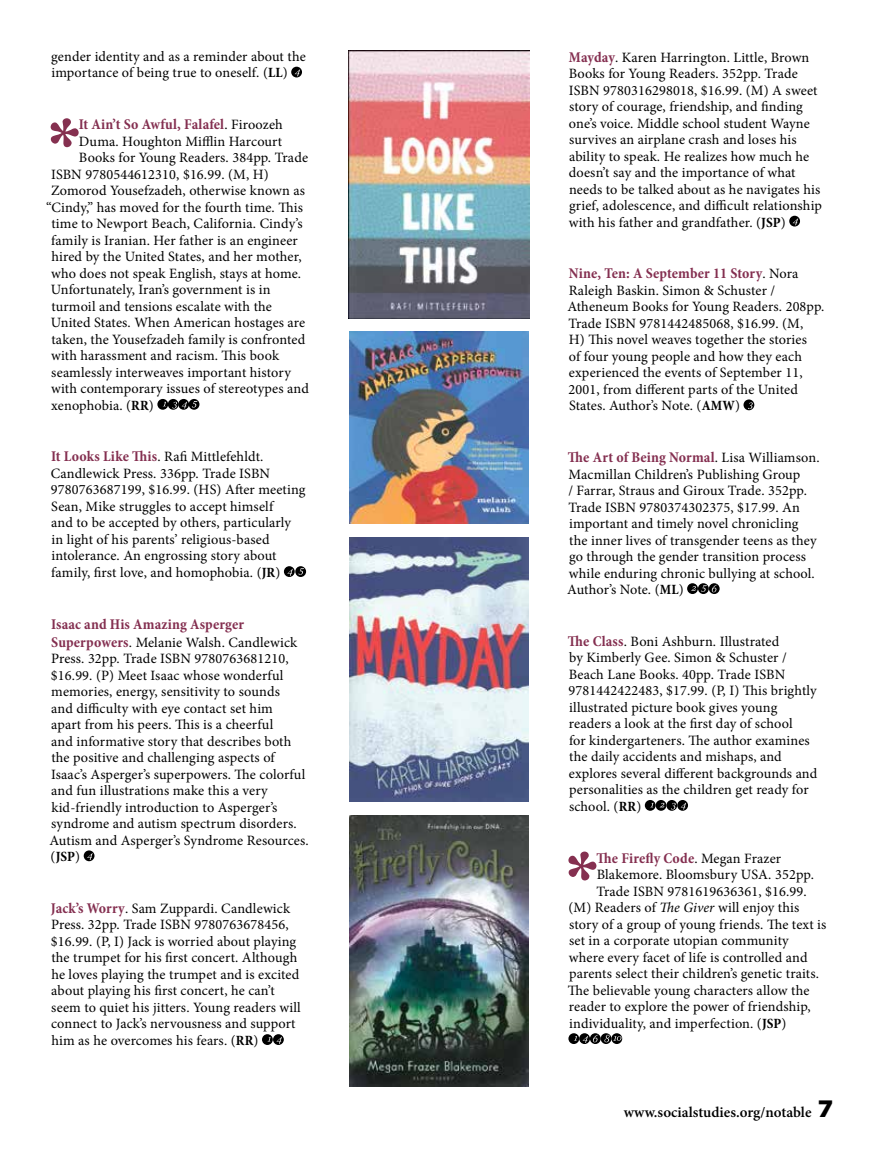
<style>
.page{position:relative;width:878px;height:1161px;background:#fff}
.page>*{position:absolute;margin:0;border:0;box-sizing:border-box;transform-origin:0 0}
.t1{font:700 condensed 15px "Minion Pro";letter-spacing:.005em;color:#842f50}
.t2{font:600 15px "Minion Pro";color:#000}
.t3{font:14.25px/16.5px "Minion Pro";letter-spacing:.01em;color:#000}
.s1{font-weight:700;font-stretch:condensed}
.s2{font-weight:400;font-stretch:normal;font-size:14.25px;color:#000}
.s3{font-weight:700;font-stretch:condensed;font-size:15px;color:#842f50}
.s4{font-style:italic}
.s5{font-family:"Myriad Pro";font-weight:900;font-stretch:semi-expanded;font-size:25.5px}
</style>
<div class="page">
<div style="left:291px;top:67px;width:11px;height:10px;background:#000;border-radius:50%"></div>
<svg style="left:295px;top:69px;width:5px;height:7px"></svg>
<svg style="left:51px;top:118px;width:28px;height:29px"></svg>
<svg style="left:157px;top:399px;width:11px;height:11px"></svg>
<svg style="left:163px;top:402px;width:3px;height:4px"></svg>
<div style="left:168px;top:399px;width:11px;height:11px;background:#000;border-radius:50%"></div>
<div style="left:178px;top:399px;width:11px;height:11px;background:#000;border-radius:50%"></div>
<div style="left:189px;top:399px;width:10px;height:11px;background:#000;border-radius:50%"></div>
<svg style="left:172px;top:401px;width:25px;height:8px"></svg>
<div style="left:284px;top:566px;width:11px;height:11px;background:#000;border-radius:50%"></div>
<svg style="left:295px;top:566px;width:11px;height:11px"></svg>
<svg style="left:287px;top:568px;width:17px;height:8px"></svg>
<div style="left:84px;top:850px;width:10px;height:11px;background:#000;border-radius:50%"></div>
<svg style="left:87px;top:853px;width:6px;height:7px"></svg>
<svg style="left:262px;top:1034px;width:11px;height:11px"></svg>
<svg style="left:273px;top:1034px;width:11px;height:11px"></svg>
<svg style="left:276px;top:1037px;width:6px;height:7px"></svg>
<svg style="left:789px;top:216px;width:11px;height:11px"></svg>
<svg style="left:792px;top:218px;width:6px;height:7px"></svg>
<svg style="left:743px;top:399px;width:11px;height:11px"></svg>
<svg style="left:748px;top:402px;width:4px;height:7px"></svg>
<div style="left:687px;top:583px;width:11px;height:11px;background:#000;border-radius:50%"></div>
<div style="left:698px;top:583px;width:10px;height:11px;background:#000;border-radius:50%"></div>
<svg style="left:708px;top:583px;width:11px;height:11px"></svg>
<svg style="left:691px;top:585px;width:26px;height:7px"></svg>
<svg style="left:644px;top:800px;width:11px;height:11px"></svg>
<svg style="left:650px;top:803px;width:3px;height:4px"></svg>
<svg style="left:655px;top:800px;width:11px;height:11px"></svg>
<svg style="left:659px;top:803px;width:5px;height:4px"></svg>
<div style="left:666px;top:800px;width:11px;height:11px;background:#000;border-radius:50%"></div>
<svg style="left:677px;top:800px;width:11px;height:11px"></svg>
<svg style="left:671px;top:803px;width:15px;height:7px"></svg>
<svg style="left:568px;top:852px;width:28px;height:28px"></svg>
<div style="left:568px;top:1033px;width:11px;height:11px;background:#000;border-radius:50%"></div>
<svg style="left:579px;top:1033px;width:11px;height:11px"></svg>
<svg style="left:590px;top:1033px;width:10px;height:11px"></svg>
<svg style="left:574px;top:1035px;width:24px;height:8px"></svg>
<svg style="left:600px;top:1033px;width:11px;height:11px"></svg>
<div style="left:611px;top:1033px;width:11px;height:11px;background:#000;border-radius:50%"></div>
<svg style="left:604px;top:1035px;width:17px;height:7px"></svg>
<img style="left:348px;top:51px;width:181px;height:267px">
<img style="left:350px;top:331px;width:178px;height:192px">
<img style="left:349px;top:816px;width:179px;height:271px">
<img style="left:349px;top:538px;width:180px;height:263px">
<p class="t3" style="left:51px;top:48px;width:256px">gender identity and as a reminder about the importance of being true to oneself. (<span class="s1">LL</span>)</p>
<p class="t1" style="left:79px;top:114px;width:205px">It Ain’t So Awful, Falafel<span class="s2">. Firoozeh</span></p>
<p class="t3" style="left:79px;top:133px;width:205px">Duma. Houghton Mifflin Harcourt</p>
<p class="t3" style="left:79px;top:150px;width:231px">Books for Young Readers. 384pp. Trade</p>
<p class="t3" style="left:51px;top:166px;width:219px">ISBN 9780544612310, $16.99. (M, H)</p>
<p class="t3" style="left:51px;top:183px;width:255px">Zomorod Yousefzadeh, otherwise known as</p>
<p class="t3" style="left:46px;top:199px;width:258px">“Cindy,” has moved for the fourth time. This</p>
<p class="t3" style="left:51px;top:216px;width:253px">time to Newport Beach, California. Cindy’s</p>
<p class="t3" style="left:51px;top:232px;width:248px">family is Iranian. Her father is an engineer</p>
<p class="t3" style="left:51px;top:249px;width:252px">hired by the United States, and her mother,</p>
<p class="t3" style="left:51px;top:265px;width:251px">who does not speak English, stays at home.</p>
<p class="t3" style="left:51px;top:282px;width:221px">Unfortunately, Iran’s government is in</p>
<p class="t3" style="left:51px;top:298px;width:222px">turmoil and tensions escalate with the</p>
<p class="t3" style="left:51px;top:315px;width:256px">United States. When American hostages are</p>
<p class="t3" style="left:51px;top:331px;width:255px">taken, the Yousefzadeh family is confronted</p>
<p class="t3" style="left:51px;top:348px;width:229px">with harassment and racism. This book</p>
<p class="t3" style="left:51px;top:364px;width:241px">seamlessly interweaves important history</p>
<p class="t3" style="left:51px;top:381px;width:259px">with contemporary issues of stereotypes and</p>
<p class="t3" style="left:51px;top:397px;width:104px">xenophobia. (<span class="s1">RR</span>)</p>
<p class="t3" style="left:51px;top:449px;width:256px"><span class="s3">It Looks Like This</span>. Rafi Mittlefehldt.<br>Candlewick Press. 336pp. Trade ISBN 9780763687199, $16.99. (HS) After meeting Sean, Mike struggles to accept himself<br>and to be accepted by others, particularly in light of his parents’ religious-based intolerance. An engrossing story about family, first love, and homophobia. (<span class="s1">JR</span>)</p>
<p class="t1" style="left:51px;top:614px;width:194px">Isaac and His Amazing Asperger</p>
<p class="t3" style="left:50px;top:634px;width:261px"><span class="s3">Superpowers</span>. Melanie Walsh. Candlewick Press. 32pp. Trade ISBN 9780763681210, $16.99. (P) Meet Isaac whose wonderful memories, energy, sensitivity to sounds<br>and difficulty with eye contact set him<br>apart from his peers. This is a cheerful<br>and informative story that describes both the positive and challenging aspects of Isaac’s Asperger’s superpowers. The colorful and fun illustrations make this a very kid-friendly introduction to Asperger’s syndrome and autism spectrum disorders.<br>Autism and Asperger’s Syndrome Resources. (<span class="s1">JSP</span>)</p>
<p class="t3" style="left:51px;top:900px;width:251px"><span class="s3">Jack’s Worry</span>. Sam Zuppardi. Candlewick Press. 32pp. Trade ISBN 9780763678456, $16.99. (P, I) Jack is worried about playing the trumpet for his first concert. Although he loves playing the trumpet and is excited about playing his first concert, he can’t seem to quiet his jitters. Young readers will connect to Jack’s nervousness and support him as he overcomes his fears. (<span class="s1">RR</span>)</p>
<p class="t3" style="left:568px;top:49px;width:255px"><span class="s3">Mayday</span>. Karen Harrington. Little, Brown Books for Young Readers. 352pp. Trade ISBN 9780316298018, $16.99. (M) A sweet story of courage, friendship, and finding one’s voice. Middle school student Wayne survives an airplane crash and loses his ability to speak. He realizes how much he doesn’t say and the importance of what needs to be talked about as he navigates his grief, adolescence, and difficult relationship with his father and grandfather. (<span class="s1">JSP</span>)</p>
<p class="t1" style="left:569px;top:263px;width:231px">Nine, Ten: A September 11 Story<span class="s2">. Nora</span></p>
<p class="t3" style="left:567px;top:282px;width:259px">Raleigh Baskin. Simon &amp; Schuster / Atheneum Books for Young Readers. 208pp.<br>Trade ISBN 9781442485068, $16.99. (M,<br>H) This novel weaves together the stories<br>of four young people and how they each experienced the events of September 11, 2001, from different parts of the United States. Author’s Note. (<span class="s1">AMW</span>)</p>
<p class="t1" style="left:568px;top:447px;width:253px">The Art of Being Normal<span class="s2">. Lisa Williamson.</span></p>
<p class="t3" style="left:567px;top:466px;width:251px">Macmillan Children’s Publishing Group<br>/ Farrar, Straus and Giroux Trade. 352pp.<br>Trade ISBN 9780374302375, $17.99. An important and timely novel chronicling the inner lives of transgender teens as they go through the gender transition process while enduring chronic bullying at school.<br>Author’s Note. (<span class="s1">ML</span>)</p>
<p class="t3" style="left:568px;top:633px;width:251px"><span class="s3">The Class</span>. Boni Ashburn. Illustrated<br>by Kimberly Gee. Simon &amp; Schuster / Beach Lane Books. 40pp. Trade ISBN 9781442422483, $17.99. (P, I) This brightly illustrated picture book gives young readers a look at the first day of school<br>for kindergarteners. The author examines the daily accidents and mishaps, and explores several different backgrounds and personalities as the children get ready for school. (<span class="s1">RR</span>)</p>
<p class="t1" style="left:596px;top:847px;width:186px">The Firefly Code<span class="s2">. Megan Frazer</span></p>
<p class="t3" style="left:596px;top:866px;width:219px">Blakemore. Bloomsbury USA. 352pp.</p>
<p class="t3" style="left:596px;top:883px;width:212px">Trade ISBN 9781619636361, $16.99.</p>
<p class="t3" style="left:568px;top:899px;width:232px">(M) Readers of <span class="s4">The Giver</span> will enjoy this</p>
<p class="t3" style="left:569px;top:916px;width:259px">story of a group of young friends. The text is</p>
<p class="t3" style="left:569px;top:932px;width:221px">set in a corporate utopian community</p>
<p class="t3" style="left:569px;top:949px;width:240px">where every facet of life is controlled and</p>
<p class="t3" style="left:569px;top:965px;width:251px">parents select their children’s genetic traits.</p>
<p class="t3" style="left:568px;top:982px;width:243px">The believable young characters allow the</p>
<p class="t3" style="left:569px;top:998px;width:243px">reader to explore the power of friendship,</p>
<p class="t3" style="left:569px;top:1015px;width:219px">individuality, and imperfection. (<span class="s1">JSP</span>)</p>
<p class="t2" style="left:624px;top:1102px;width:211px">www.socialstudies.org/notable <span class="s5">7</span></p>
</div>
